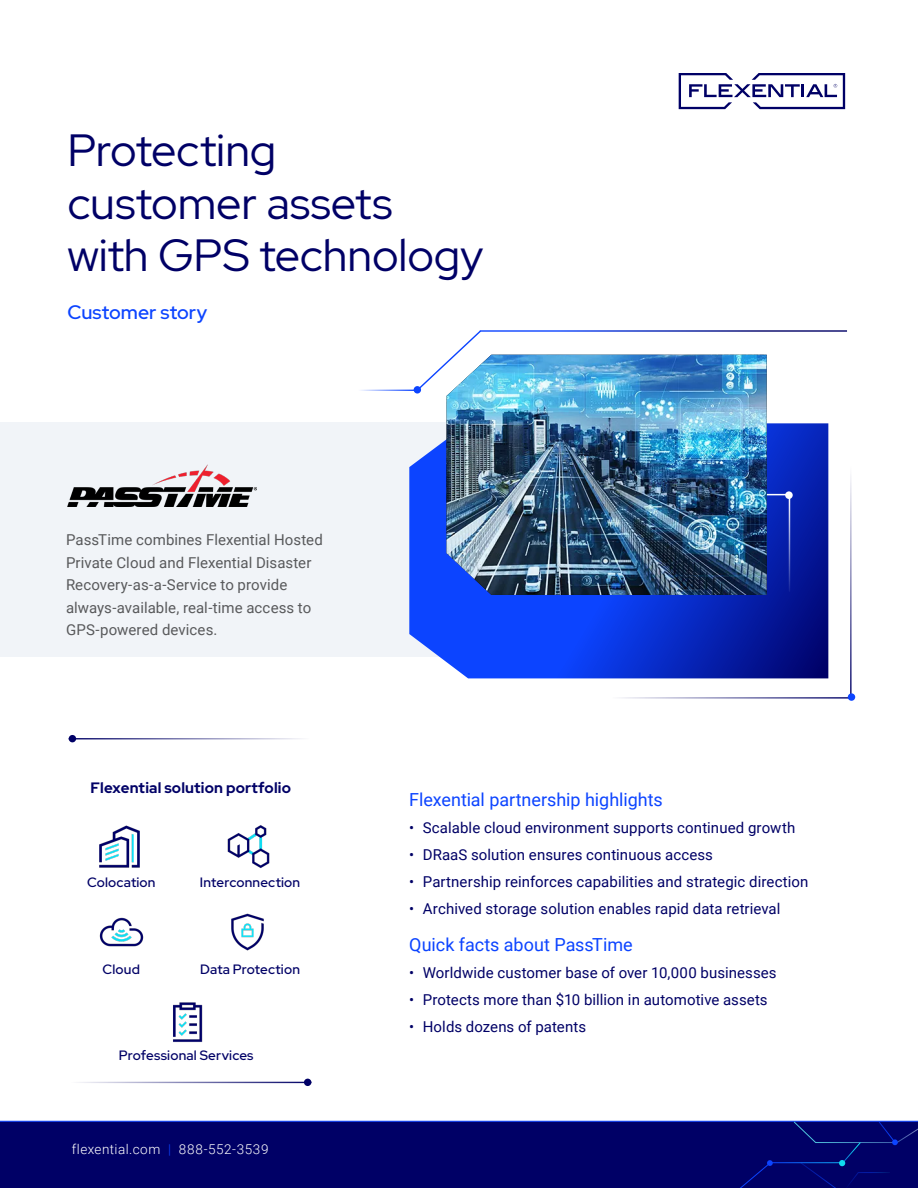
<style>
.page{position:relative;width:918px;height:1188px;background:#fff}
.page>*{position:absolute;margin:0;border:0;box-sizing:border-box;transform-origin:0 0}
.Customer_Story_Title{font:45px/52.5px "Red Hat Display";letter-spacing:-.005em;color:#006}
.Customer_Story_Type{font:500 19.5px "Red Hat Display";letter-spacing:.005em;color:#0c44ff}
.Customer_Story_H2{font:18px "Roboto";letter-spacing:-.005em;color:#0c44ff}
.t1{font:15px "Roboto";letter-spacing:.005em;color:#006}
.Customer_Story_Body_Grey{font:15px/22.5px "Roboto";letter-spacing:.005em;color:#58595b}
.Customer_Story_Portfoio_Headline{font:700 15px "Red Hat Display";letter-spacing:.01em;color:#006}
.Customer_Story_Solution{font:500 13.5px "Red Hat Display";letter-spacing:.015em;color:#006}
.t2{font:300 13.5px "Roboto";letter-spacing:.04em;color:#fff}
.s1{color:#0c44ff}
</style>
<div class="page">
<div style="left:0;top:1121px;width:793px;height:67px;background:#006"></div>
<hr style="left:769px;top:1162px;width:73px;height:1px;background:#fff">
<svg style="left:793px;top:1120px;width:125px;height:68px"></svg>
<div style="left:714px;top:1160px;width:59px;height:28px;background:#006"></div>
<div style="left:0;top:422px;width:464px;height:235px;background:#f1f4f8"></div>
<svg style="left:409px;top:423px;width:419px;height:255px"></svg>
<svg style="left:679px;top:73px;width:166px;height:36px"></svg>
<img style="left:68px;top:464px;width:189px;height:43px">
<svg style="left:767px;top:493px;width:24px;height:100px"></svg>
<img style="left:447px;top:355px;width:320px;height:240px">
<div style="left:785px;top:491px;width:8px;height:8px;background:#fff;border-radius:50%"></div>
<svg style="left:415px;top:330px;width:68px;height:63px"></svg>
<div style="left:414px;top:386px;width:7px;height:8px;background:#0c44ff;border-radius:50%"></div>
<hr style="left:358px;top:390px;width:58px;height:1px;background:#0c44ff">
<div style="left:848px;top:693px;width:7px;height:8px;background:#0c44ff;border-radius:50%"></div>
<div style="left:69px;top:735px;width:7px;height:7px;background:#006;border-radius:50%"></div>
<div style="left:304px;top:1079px;width:7px;height:7px;background:#006;border-radius:50%"></div>
<img style="left:99px;top:825px;width:41px;height:43px">
<img style="left:227px;top:825px;width:43px;height:43px">
<img style="left:231px;top:913px;width:33px;height:38px">
<img style="left:99px;top:917px;width:45px;height:30px">
<img style="left:173px;top:1002px;width:30px;height:40px">
<p class="Customer_Story_Title" style="left:68px;top:123px;width:417px">Protecting<br>customer assets with GPS technology</p>
<p class="Customer_Story_Type" style="left:68px;top:299px;width:141px">Customer story</p>
<p class="Customer_Story_Body_Grey" style="left:66px;top:528px;width:258px">PassTime combines Flexential Hosted Private Cloud and Flexential Disaster Recovery-as-a-Service to provide always-available, real-time access to GPS-powered devices.</p>
<p class="Customer_Story_Portfoio_Headline" style="left:91px;top:778px;width:202px">Flexential solution portfolio</p>
<p class="Customer_Story_Solution" style="left:87px;top:874px;width:70px">Colocation</p>
<p class="Customer_Story_Solution" style="left:200px;top:874px;width:102px">Interconnection</p>
<p class="Customer_Story_Solution" style="left:103px;top:961px;width:39px">Cloud</p>
<p class="Customer_Story_Solution" style="left:200px;top:961px;width:101px">Data Protection</p>
<p class="Customer_Story_Solution" style="left:119px;top:1046px;width:136px">Professional Services</p>
<p class="t2" style="left:72px;top:1140px;width:198px">flexential.com <span class="s1">|</span> 888-552-3539</p>
<p class="Customer_Story_H2" style="left:409px;top:787px;width:255px">Flexential partnership highlights</p>
<p class="t1" style="left:409px;top:817px;width:387px">• Scalable cloud environment supports continued growth</p>
<p class="t1" style="left:409px;top:844px;width:305px">• DRaaS solution ensures continuous access</p>
<p class="t1" style="left:409px;top:871px;width:401px">• Partnership reinforces capabilities and strategic direction</p>
<p class="t1" style="left:409px;top:898px;width:373px">• Archived storage solution enables rapid data retrieval</p>
<p class="Customer_Story_H2" style="left:409px;top:932px;width:225px">Quick facts about PassTime</p>
<p class="t1" style="left:409px;top:962px;width:369px">• Worldwide customer base of over 10,000 businesses</p>
<p class="t1" style="left:409px;top:989px;width:360px">• Protects more than $10 billion in automotive assets</p>
<p class="t1" style="left:409px;top:1016px;width:178px">• Holds dozens of patents</p>
</div>
